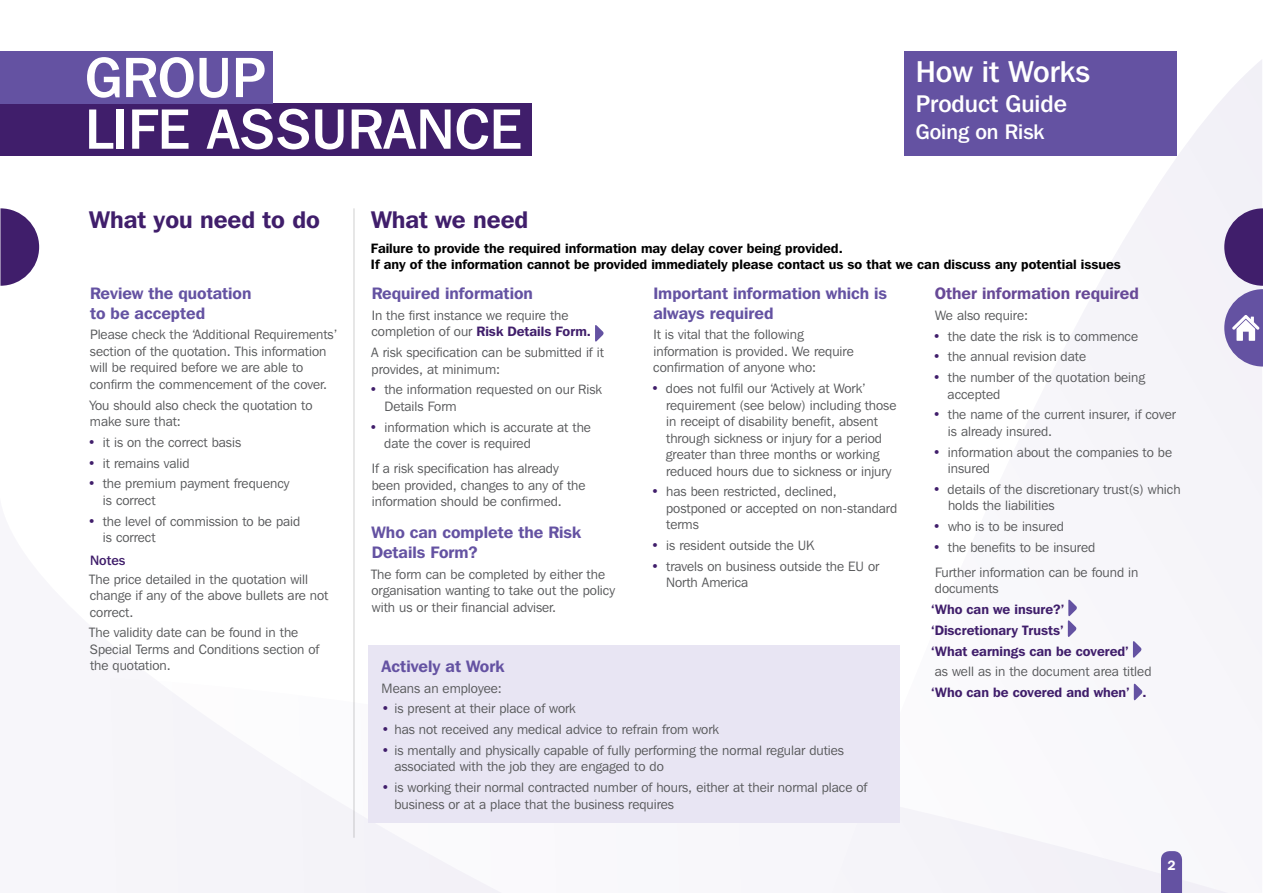
<style>
.page{position:relative;width:1263px;height:893px;background:#fff}
.page>*{position:absolute;margin:0;border:0;box-sizing:border-box;transform-origin:0 0}
.t1{font:500 56.55px "Franklin Gothic IT Cby BT";color:#fff}
.t2{font:500 30px "Franklin Gothic IT Cby BT";color:#fff}
.t3{font:600 24px "Franklin Gothic IT Cby BT";color:#401e6b}
.t4{font:500 24px "Franklin Gothic IT Cby BT";color:#fff}
.t5{font:500 21px "Franklin Gothic IT Cby BT";color:#fff}
.t6{font:600 16.5px/19.5px "Franklin Gothic IT Cby BT";color:#6452a2}
.t7{font:600 16.5px "Franklin Gothic IT Cby BT";color:#674997}
.t8{font:13.5px/16.5px "Franklin Gothic IT Cby BT";color:#58595b}
.t9{font:600 13.5px/16.5px "Franklin Gothic IT Cby BT";color:#000}
.t10{font:600 13.5px/20.7px "Franklin Gothic IT Cby BT";color:#401e6b}
.t11{font:500 13.5px "Franklin Gothic IT Cby BT";color:#401e6b}
.t12{font:600 13.5px "Franklin Gothic IT Cby BT";color:#fff}
.s1{color:#401e6b}
.s2{font-weight:600;color:#401e6b}
</style>
<div class="page">
<svg style="left:172px;top:459px;width:329px;height:434px"></svg>
<svg style="left:841px;top:59px;width:421px;height:834px"></svg>
<div style="left:0;top:103px;width:531px;height:53px;background:#401e6b"></div>
<div style="left:0;top:51px;width:272px;height:52px;background:#6452a2"></div>
<div style="left:904px;top:51px;width:272px;height:105px;background:#6452a2"></div>
<svg style="left:0;top:208px;width:39px;height:78px"></svg>
<svg style="left:1161px;top:851px;width:21px;height:42px"></svg>
<svg style="left:1224px;top:208px;width:39px;height:159px"></svg>
<hr style="left:354px;top:208px;width:1px;height:630px;background:#000">
<svg style="left:595px;top:325px;width:9px;height:17px"></svg>
<svg style="left:1068px;top:598px;width:10px;height:40px"></svg>
<svg style="left:1133px;top:640px;width:9px;height:19px"></svg>
<svg style="left:1134px;top:682px;width:9px;height:19px"></svg>
<div style="left:369px;top:645px;width:531px;height:178px;background:#e8e5f3"></div>
<h1 class="t1" style="left:85px;top:42px;width:182px">GROUP</h1>
<h2 class="t2" style="left:916px;top:53px;width:176px">How it Works</h2>
<h3 class="t4" style="left:916px;top:89px;width:153px">Product Guide</h3>
<h3 class="t5" style="left:916px;top:119px;width:130px">Going on Risk</h3>
<h1 class="t1" style="left:85px;top:94px;width:438px">LIFE ASSURANCE</h1>
<h3 class="t3" style="left:89px;top:204px;width:232px">What you need to do</h3>
<h3 class="t3" style="left:371px;top:204px;width:159px">What we need</h3>
<p class="t9" style="left:371px;top:239px;width:751px">Failure to provide the required information may delay cover being provided.<br>If any of the information cannot be provided immediately please contact us so that we can discuss any potential issues</p>
<p class="t6" style="left:90px;top:283px;width:163px">Review the quotation to be accepted</p>
<p class="t8" style="left:90px;top:326px;width:249px">Please check the ‘Additional Requirements’ section of the quotation. This information will be required before we are able to confirm the commencement of the cover.</p>
<p class="t8" style="left:89px;top:396px;width:224px">You should also check the quotation to make sure that:</p>
<p class="t8" style="left:88px;top:434px;width:155px"><span class="s1">•</span> it is on the correct basis</p>
<p class="t8" style="left:88px;top:454px;width:103px"><span class="s1">•</span> it remains valid</p>
<p class="t8" style="left:103px;top:475px;width:188px;text-indent:-15px"><span class="s1">•</span> the premium payment frequency is correct</p>
<p class="t8" style="left:103px;top:512px;width:199px;text-indent:-15px"><span class="s1">•</span> the level of commission to be paid is correct</p>
<p class="t11" style="left:90px;top:552px;width:37px">Notes</p>
<p class="t8" style="left:89px;top:570px;width:241px">The price detailed in the quotation will change if any of the above bullets are not correct.</p>
<p class="t8" style="left:89px;top:624px;width:231px">The validity date can be found in the<br>Special Terms and Conditions section of the quotation.</p>
<p class="t7" style="left:935px;top:283px;width:206px">Other information required</p>
<p class="t8" style="left:935px;top:307px;width:94px">We also require:</p>
<p class="t8" style="left:933px;top:327px;width:207px"><span class="s1">•</span> the date the risk is to commence</p>
<p class="t8" style="left:933px;top:348px;width:155px"><span class="s1">•</span> the annual revision date</p>
<p class="t8" style="left:948px;top:369px;width:199px;text-indent:-15px"><span class="s1">•</span> the number of the quotation being accepted</p>
<p class="t8" style="left:948px;top:406px;width:229px;text-indent:-15px"><span class="s1">•</span> the name of the current insurer, if cover is already insured.</p>
<p class="t8" style="left:948px;top:443px;width:226px;text-indent:-15px"><span class="s1">•</span> information about the companies to be insured</p>
<p class="t8" style="left:948px;top:481px;width:234px;text-indent:-15px"><span class="s1">•</span> details of the discretionary trust(s) which holds the liabilities</p>
<p class="t8" style="left:933px;top:518px;width:133px"><span class="s1">•</span> who is to be insured</p>
<p class="t8" style="left:933px;top:534px;width:207px;line-height:25px"><span class="s1">•</span> the benefits to be insured<br>Further information can be found in</p>
<p class="t8" style="left:935px;top:580px;width:65px">documents</p>
<p class="t10" style="left:931px;top:599px;width:199px">‘Who can we insure?’ ‘Discretionary Trusts’<br>‘What earnings can be covered’</p>
<p class="t8" style="left:935px;top:663px;width:218px">as well as in the document area titled</p>
<p class="t10" style="left:931px;top:682px;width:217px">‘Who can be covered and when’ .</p>
<p class="t6" style="left:372px;top:283px;width:163px">Required information</p>
<p class="t8" style="left:371px;top:307px;width:221px">In the first instance we require the completion of our <span class="s2">Risk Details Form.</span></p>
<p class="t8" style="left:371px;top:344px;width:234px">A risk specification can be submitted if it provides, at minimum:</p>
<p class="t8" style="left:384px;top:381px;width:219px;text-indent:-15px"><span class="s1">•</span> the information requested on our Risk<br>Details Form</p>
<p class="t8" style="left:384px;top:418px;width:208px;text-indent:-15px"><span class="s1">•</span> information which is accurate at the date the cover is required</p>
<p class="t8" style="left:372px;top:460px;width:215px">If a risk specification has already been provided, changes to any of the information should be confirmed.</p>
<p class="t6" style="left:372px;top:522px;width:211px">Who can complete the Risk<br>Details Form?</p>
<p class="t8" style="left:371px;top:565px;width:246px">The form can be completed by either the organisation wanting to take out the policy with us or their financial adviser.</p>
<p class="t6" style="left:653px;top:283px;width:235px">Important information which is always required</p>
<p class="t8" style="left:653px;top:326px;width:202px">It is vital that the following information is provided. We require confirmation of anyone who:</p>
<p class="t8" style="left:666px;top:380px;width:232px;text-indent:-15px"><span class="s1">•</span> does not fulfil our ‘Actively at Work’ requirement (see below) including those in receipt of disability benefit, absent through sickness or injury for a period greater than three months or working reduced hours due to sickness or injury</p>
<p class="t8" style="left:666px;top:483px;width:233px;text-indent:-15px"><span class="s1">•</span> has been restricted, declined, postponed or accepted on non-standard terms</p>
<p class="t8" style="left:651px;top:537px;width:165px"><span class="s1">•</span> is resident outside the UK</p>
<p class="t8" style="left:666px;top:558px;width:215px;text-indent:-15px"><span class="s1">•</span> travels on business outside the EU or<br>North America</p>
<p class="t6" style="left:382px;top:656px;width:124px">Actively at Work</p>
<p class="t8" style="left:382px;top:679px;width:122px">Means an employee:</p>
<p class="t8" style="left:382px;top:700px;width:195px"><span class="s1">•</span> is present at their place of work</p>
<p class="t8" style="left:382px;top:721px;width:339px"><span class="s1">•</span> has not received any medical advice to refrain from work</p>
<p class="t8" style="left:394px;top:742px;width:451px;text-indent:-13px"><span class="s1">•</span> is mentally and physically capable of fully performing the normal regular duties associated with the job they are engaged to do</p>
<p class="t8" style="left:394px;top:779px;width:474px;text-indent:-13px"><span class="s1">•</span> is working their normal contracted number of hours, either at their normal place of business or at a place that the business requires</p>
<p class="t12" style="left:1167px;top:857px;width:10px">2</p>
</div>
